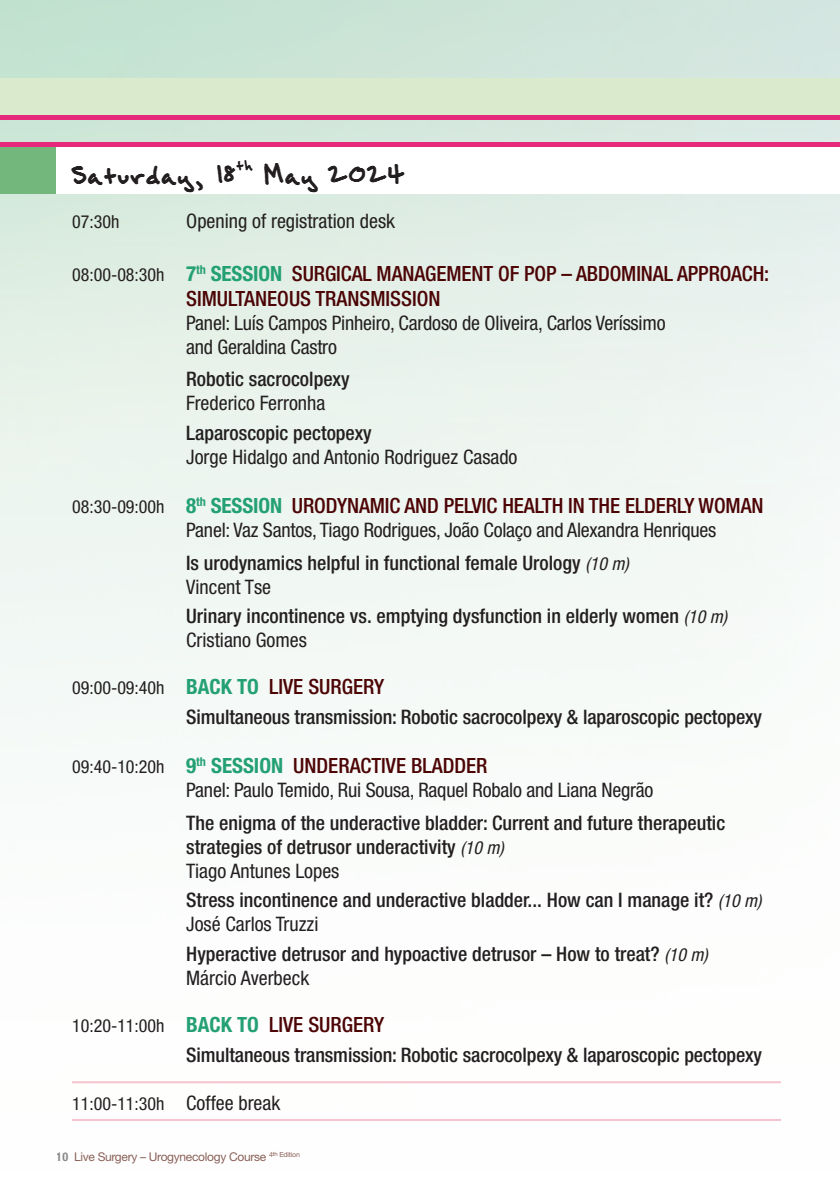
<style>
.page{position:relative;width:840px;height:1191px;background:#fff}
.page>*{position:absolute;margin:0;border:0;box-sizing:border-box;transform-origin:0 0}
.t1{font:42px "Brown Bag Lunch";color:#231f20}
.t2{font:500 condensed 21px/25.2px "Helvetica Neue LT Std";letter-spacing:-.005em;color:#4c0405}
.t3{font:500 condensed 20px/24px "Helvetica Neue LT Std";color:#231f20}
.t4{font:condensed 20px/24px "Helvetica Neue LT Std";letter-spacing:-.01em;color:#231f20}
.t5{font:condensed 18px "Helvetica Neue LT Std";color:#231f20}
.t6{font:12px "Helvetica Neue LT Std";letter-spacing:-.025em;color:#6c382d}
.s1{font-weight:400;font-size:18px;color:#231f20}
.s2{font-weight:700;color:#24a075}
.s3{font-weight:400;font-style:italic;font-size:18px}
.s4{font-weight:700;font-size:21px;color:#24a075}
.s5{font-weight:500;font-size:21px;color:#4c0405}
.s6{font-size:20px}
.s7{font-weight:700;font-stretch:condensed;color:#6c6d70}
</style>
<div class="page">
<div style="left:0;top:74px;width:839px;height:1117px;background:linear-gradient(to bottom,#deede4,#fff)"></div>
<hr style="left:72px;top:1119px;width:708px;height:2px;background:#f6c3ce">
<hr style="left:72px;top:1081px;width:708px;height:2px;background:#f6c3ce">
<div style="left:0;top:142px;width:839px;height:50px;background:#e6297a"></div>
<div style="left:48px;top:147px;width:791px;height:47px;background:#fff"></div>
<div style="left:0;top:147px;width:55px;height:47px;background:#74b77d"></div>
<div style="left:0;top:78px;width:839px;height:37px;background:#d9ebcc"></div>
<div style="left:0;top:115px;width:839px;height:5px;background:#e6297a"></div>
<p class="t1" style="left:71px;top:151px;width:336px">Saturday, 18<sup>th</sup> May 2024</p>
<p class="t5" style="left:72px;top:211px;width:49px">07:30h</p>
<p class="t4" style="left:186px;top:209px;width:210px">Opening of registration desk</p>
<p class="t2" style="left:186px;top:260px;width:584px;text-indent:-114px"><span class="s1">08:00-08:30h</span> <span class="s2">7</span><sup>th</sup> <span class="s2">SESSION</span> SURGICAL MANAGEMENT OF POP – ABDOMINAL APPROACH:<br>SIMULTANEOUS TRANSMISSION</p>
<p class="t4" style="left:186px;top:310px;width:480px">Panel: Luís Campos Pinheiro, Cardoso de Oliveira, Carlos Veríssimo and Geraldina Castro</p>
<p class="t3" style="left:186px;top:367px;width:165px">Robotic sacrocolpexy</p>
<p class="t4" style="left:186px;top:391px;width:141px">Frederico Ferronha</p>
<p class="t3" style="left:186px;top:421px;width:187px">Laparoscopic pectopexy</p>
<p class="t4" style="left:186px;top:445px;width:332px">Jorge Hidalgo and Antonio Rodriguez Casado</p>
<p class="t2" style="left:72px;top:493px;width:692px"><span class="s1">08:30-09:00h</span> <span class="s2">8</span><sup>th</sup> <span class="s2">SESSION</span> URODYNAMIC AND PELVIC HEALTH IN THE ELDERLY WOMAN</p>
<p class="t4" style="left:186px;top:518px;width:531px">Panel: Vaz Santos, Tiago Rodrigues, João Colaço and Alexandra Henriques</p>
<p class="t3" style="left:186px;top:550px;width:444px">Is urodynamics helpful in functional female Urology <span class="s3">(10 m)</span></p>
<p class="t4" style="left:186px;top:574px;width:86px">Vincent Tse</p>
<p class="t3" style="left:186px;top:604px;width:542px">Urinary incontinence vs. emptying dysfunction in elderly women <span class="s3">(10 m)</span></p>
<p class="t4" style="left:186px;top:628px;width:122px">Cristiano Gomes</p>
<p class="t5" style="left:72px;top:677px;width:313px">09:00-09:40h <span class="s4">BACK TO</span> <span class="s5">LIVE SURGERY</span></p>
<p class="t3" style="left:186px;top:704px;width:577px">Simultaneous transmission: Robotic sacrocolpexy &amp; laparoscopic pectopexy</p>
<p class="t2" style="left:72px;top:753px;width:416px"><span class="s1">09:40-10:20h</span> <span class="s2">9</span><sup>th</sup> <span class="s2">SESSION</span> UNDERACTIVE BLADDER</p>
<p class="t4" style="left:186px;top:778px;width:468px">Panel: Paulo Temido, Rui Sousa, Raquel Robalo and Liana Negrão</p>
<p class="t3" style="left:186px;top:810px;width:540px">The enigma of the underactive bladder: Current and future therapeutic strategies of detrusor underactivity <span class="s3">(10 m)</span></p>
<p class="t4" style="left:186px;top:858px;width:155px">Tiago Antunes Lopes</p>
<p class="t3" style="left:186px;top:888px;width:576px">Stress incontinence and underactive bladder... How can I manage it? <span class="s3">(10 m)</span></p>
<p class="t4" style="left:186px;top:912px;width:134px">José Carlos Truzzi</p>
<p class="t3" style="left:186px;top:941px;width:523px">Hyperactive detrusor and hypoactive detrusor – How to treat? <span class="s3">(10 m)</span></p>
<p class="t4" style="left:186px;top:966px;width:124px">Márcio Averbeck</p>
<p class="t5" style="left:72px;top:1015px;width:313px">10:20-11:00h <span class="s4">BACK TO</span> <span class="s5">LIVE SURGERY</span></p>
<p class="t3" style="left:186px;top:1042px;width:577px">Simultaneous transmission: Robotic sacrocolpexy &amp; laparoscopic pectopexy</p>
<p class="t5" style="left:72px;top:1092px;width:209px">11:00-11:30h <span class="s6">Coffee break</span></p>
<p class="t6" style="left:57px;top:1149px;width:245px"><span class="s7">10</span> Live Surgery – Urogynecology Course <sup>4</sup><sup>th</sup> <sup>Edition</sup></p>
</div>
